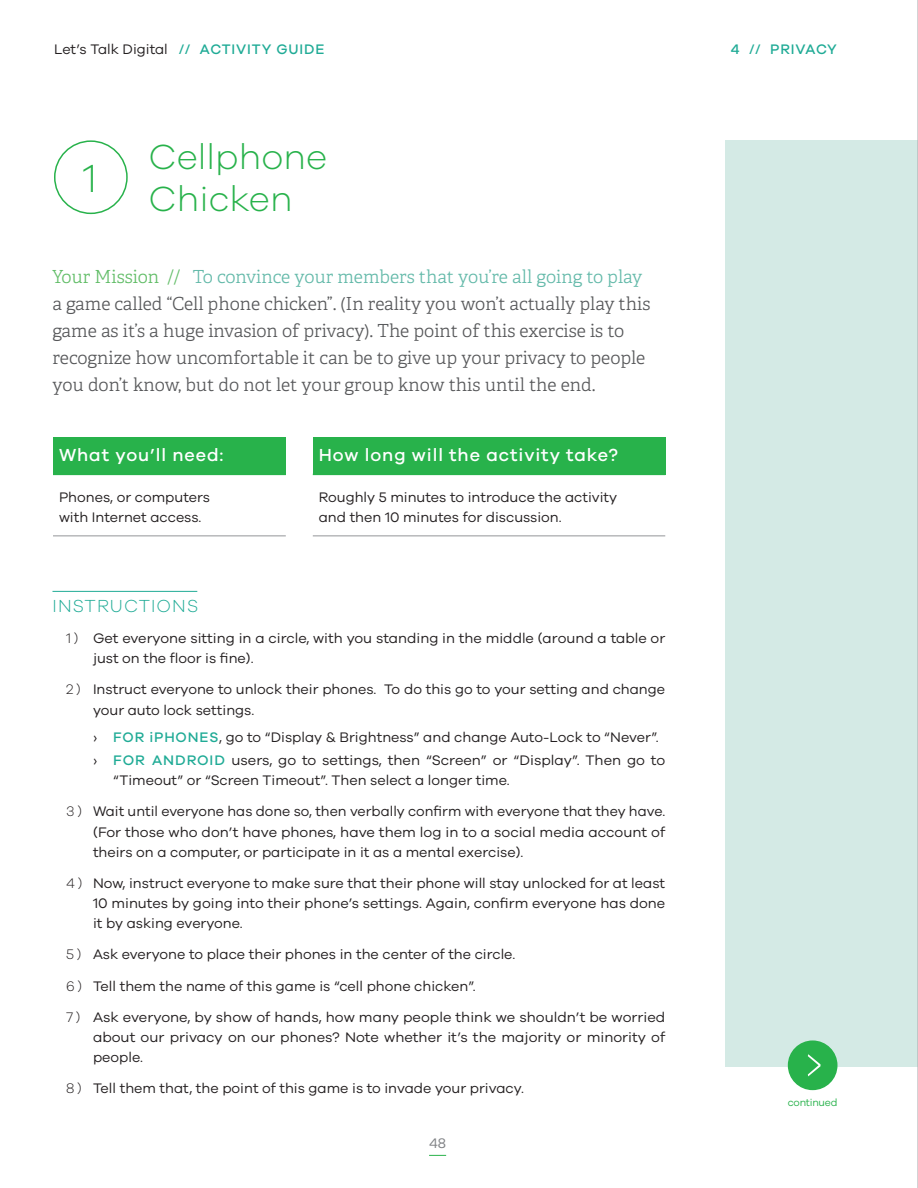
<style>
.page{position:relative;width:918px;height:1188px;background:#fff}
.page>*{position:absolute;margin:0;border:0;box-sizing:border-box;transform-origin:0 0}
.Activity_H1{font:300 40.5px "Galano Grotesque";color:#28b24b}
.Activity_H1-2{font:300 36px/42px "Galano Grotesque";color:#28b24b}
.Intro{font:300 18px/27px "Adelle";color:#57585a}
.t1{font:500 18px "Galano Grotesque";letter-spacing:.05em;color:#fff}
.t2{font:300 18px "Galano Grotesque";letter-spacing:.06em;color:#20ab96}
.BodyCopy_10pt_Justif{font:14.25px/20.2px "Galano Grotesque";color:#231f20}
.t3{font:500 14.25px "Galano Grotesque";letter-spacing:.06em;color:#20ab96}
.t4{font:14.25px "Galano Grotesque";color:#808285}
.t5{font:10.5px "Galano Grotesque";letter-spacing:-.02em;color:#28b24b}
.s1{font-weight:500;color:#20ab96}
.s2{color:#62bd68}
.s3{color:#63b9a9}
.s4{font-weight:300}
.s5{font-family:"Avenir";font-weight:400;color:#231f20}
</style>
<div class="page">
<svg style="left:429px;top:1155px;width:17px;height:1px"></svg>
<div style="left:725px;top:140px;width:193px;height:926px;background:#d4eae5"></div>
<div style="left:789px;top:1041px;width:48px;height:48px;background:#28b24b;border-radius:50%"></div>
<div style="left:788px;top:1040px;width:49px;height:50px;border:2px solid #28b24b;border-radius:50%"></div>
<svg style="left:808px;top:1054px;width:13px;height:22px"></svg>
<div style="left:54px;top:140px;width:74px;height:74px;border:2px solid #28b24b;border-radius:50%"></div>
<div style="left:53px;top:437px;width:233px;height:37px;background:#28b24b"></div>
<hr style="left:53px;top:536px;width:233px;height:1px;background:#939598">
<hr style="left:53px;top:474px;width:233px;height:1px;background:#28b24b">
<div style="left:313px;top:437px;width:352px;height:37px;background:#28b24b"></div>
<hr style="left:313px;top:536px;width:352px;height:1px;background:#939598">
<hr style="left:313px;top:474px;width:352px;height:1px;background:#28b24b">
<hr style="left:52px;top:591px;width:145px;height:1px;background:#20ab96">
<hr style="left:917px;top:0;width:1px;height:1188px;background:#a8a9ad">
<p class="BodyCopy_10pt_Justif" style="left:54px;top:39px;width:272px">Let’s Talk Digital <span class="s1">// ACTIVITY GUIDE</span></p>
<p class="t3" style="left:731px;top:41px;width:106px">4 // Privacy</p>
<p class="Activity_H1" style="left:83px;top:154px;width:16px">1</p>
<p class="Activity_H1-2" style="left:148px;top:135px;width:180px">Cellphone<br>Chicken</p>
<p class="Intro" style="left:52px;top:263px;width:599px"><span class="s2">Your Mission //</span> <span class="s3">To convince your members that you’re all going to play </span>a game called “Cell phone chicken”. (In reality you won’t actually play this game as it’s a huge invasion of privacy). The point of this exercise is to recognize how uncomfortable it can be to give up your privacy to people you don’t know, but do not let your group know this until the end.</p>
<h3 class="t1" style="left:59px;top:444px;width:166px">What you’ll need:</h3>
<p class="BodyCopy_10pt_Justif" style="left:59px;top:487px;width:153px">Phones, or computers with Internet access.</p>
<h3 class="t1" style="left:319px;top:444px;width:301px">How long will the activity take?</h3>
<p class="BodyCopy_10pt_Justif" style="left:319px;top:487px;width:300px">Roughly 5 minutes to introduce the activity and then 10 minutes for discussion.</p>
<h3 class="t2" style="left:53px;top:595px;width:147px">INSTRUCTIONS</h3>
<p class="BodyCopy_10pt_Justif" style="left:93px;top:628px;width:574px;text-indent:-27px"><span class="s4">1 )</span> Get everyone sitting in a circle, with you standing in the middle (around a table or just on the floor is fine).</p>
<p class="BodyCopy_10pt_Justif" style="left:93px;top:679px;width:574px;text-indent:-27px"><span class="s4">2 )</span> Instruct everyone to unlock their phones. To do this go to your setting and change your auto lock settings.</p>
<p class="t3" style="left:93px;top:728px;width:83px"><span class="s5">›</span> FOR iPHON</p>
<p class="BodyCopy_10pt_Justif" style="left:200px;top:726px;width:461px"><span class="s1">ES</span>, go to “Display &amp; Brightness” and change Auto-Lock to “Never”.</p>
<p class="t3" style="left:93px;top:752px;width:42px"><span class="s5">›</span> FOR</p>
<p class="t3" style="left:152px;top:752px;width:23px">ANDRO</p>
<p class="BodyCopy_10pt_Justif" style="left:113px;top:750px;width:553px;text-indent:96px"><span class="s1">ID</span> users, go to settings, then “Screen” or “Display”. Then go to “Timeout” or “Screen Timeout”. Then select a longer time.</p>
<p class="BodyCopy_10pt_Justif" style="left:93px;top:801px;width:574px;text-align:justify;text-indent:-27px"><span class="s4">3 )</span> Wait until everyone has done so, then verbally confirm with everyone that they have. (For those who don’t have phones, have them log in to a social media account of theirs on a computer, or participate in it as a mental exercise).</p>
<p class="BodyCopy_10pt_Justif" style="left:93px;top:873px;width:574px;text-align:justify;text-indent:-27px"><span class="s4">4 )</span> Now, instruct everyone to make sure that their phone will stay unlocked for at least 10 minutes by going into their phone’s settings. Again, confirm everyone has done it by asking everyone.</p>
<p class="BodyCopy_10pt_Justif" style="left:66px;top:944px;width:451px"><span class="s4">5 )</span> Ask everyone to place their phones in the center of the circle.</p>
<p class="BodyCopy_10pt_Justif" style="left:66px;top:975px;width:411px"><span class="s4">6 )</span> Tell them the name of this game is “cell phone chicken”.</p>
<p class="BodyCopy_10pt_Justif" style="left:93px;top:1006px;width:574px;text-align:justify;text-indent:-27px"><span class="s4">7 )</span> Ask everyone, by show of hands, how many people think we shouldn’t be worried about our privacy on our phones? Note whether it’s the majority or minority of people.</p>
<p class="BodyCopy_10pt_Justif" style="left:66px;top:1078px;width:460px"><span class="s4">8 )</span> Tell them that, the point of this game is to invade your privacy.</p>
<p class="t4" style="left:429px;top:1135px;width:19px">48</p>
<p class="t5" style="left:788px;top:1096px;width:51px">continued</p>
</div>
